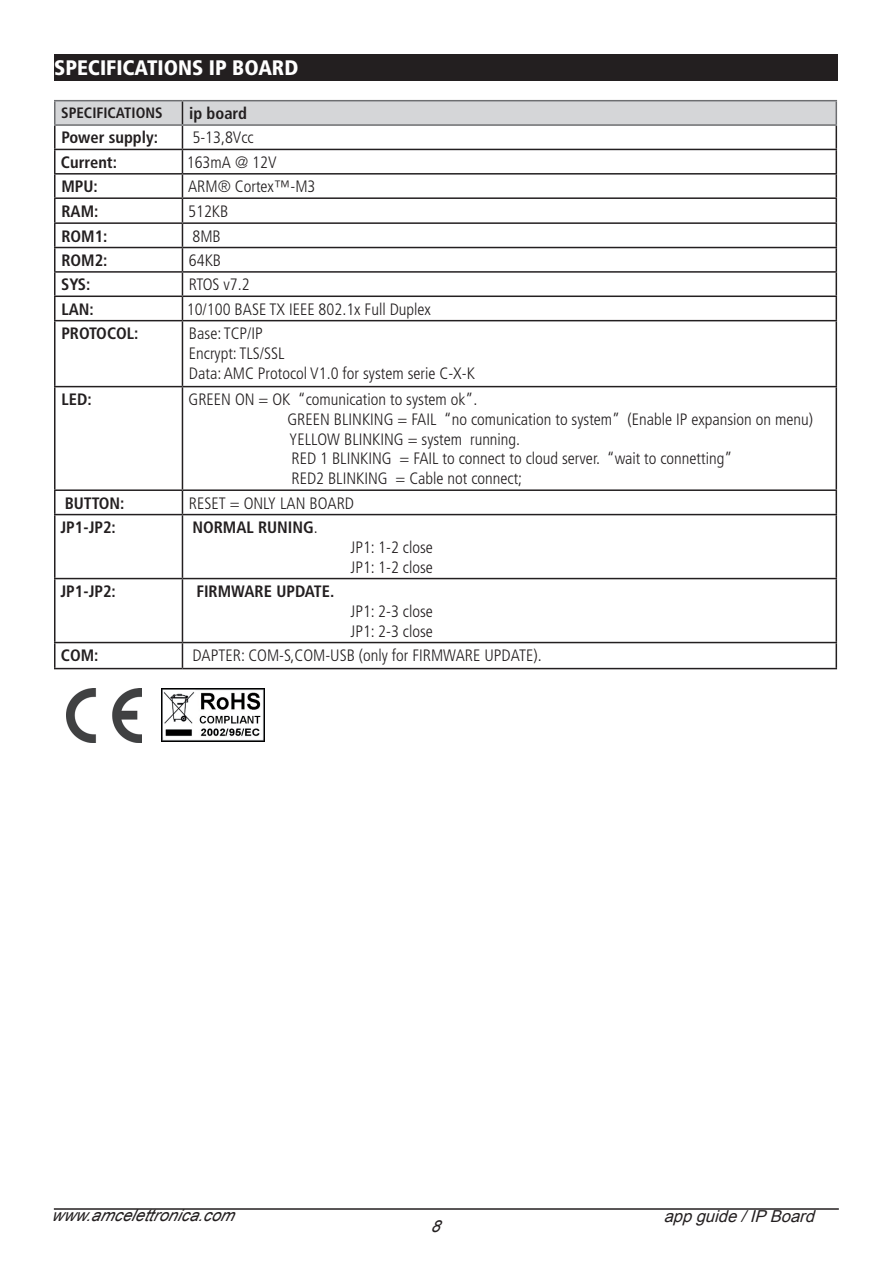
<style>
.page{position:relative;width:893px;height:1263px;background:#fff}
.page>*{position:absolute;margin:0;border:0;box-sizing:border-box;transform-origin:0 0}
.t1{font:900 condensed 21px "Frutiger LT Std";color:#fff}
.t2{font:300 condensed 16.5px/19.8px "Frutiger LT Std";color:#231f20}
.t3{font:700 condensed 16.5px "Frutiger LT Std";color:#231f20}
.t4{font:italic 16.5px "Arial";color:#231f20}
.t5{font:italic 16.5px "Arial";color:#231f20}
.t6{font:700 condensed 15px "Frutiger LT Std";color:#231f20}
.s1{font-weight:300}
</style>
<div class="page">
<hr style="left:54px;top:1208px;width:785px;height:2px;background:#231f20">
<div style="left:54px;top:54px;width:783px;height:26px;background:#231f20"></div>
<svg style="left:56px;top:321px;width:780px;height:347px"></svg>
<hr style="left:54px;top:126px;width:2px;height:23px;background:#231f20">
<hr style="left:54px;top:149px;width:128px;height:1px;background:#231f20">
<hr style="left:54px;top:150px;width:2px;height:23px;background:#231f20">
<hr style="left:54px;top:173px;width:128px;height:2px;background:#231f20">
<hr style="left:54px;top:175px;width:2px;height:22px;background:#231f20">
<hr style="left:54px;top:197px;width:128px;height:2px;background:#231f20">
<hr style="left:54px;top:199px;width:2px;height:23px;background:#231f20">
<hr style="left:54px;top:222px;width:128px;height:2px;background:#231f20">
<hr style="left:54px;top:224px;width:2px;height:23px;background:#231f20">
<hr style="left:54px;top:247px;width:128px;height:1px;background:#231f20">
<hr style="left:54px;top:248px;width:2px;height:23px;background:#231f20">
<hr style="left:54px;top:271px;width:128px;height:2px;background:#231f20">
<hr style="left:54px;top:273px;width:2px;height:22px;background:#231f20">
<hr style="left:54px;top:295px;width:128px;height:2px;background:#231f20">
<hr style="left:54px;top:297px;width:2px;height:23px;background:#231f20">
<hr style="left:54px;top:320px;width:128px;height:1px;background:#231f20">
<hr style="left:54px;top:321px;width:2px;height:65px;background:#231f20">
<hr style="left:182px;top:320px;width:655px;height:1px;background:#231f20">
<hr style="left:182px;top:321px;width:1px;height:65px;background:#231f20">
<hr style="left:836px;top:321px;width:1px;height:65px;background:#231f20">
<hr style="left:54px;top:386px;width:128px;height:1px;background:#231f20">
<hr style="left:54px;top:387px;width:2px;height:102px;background:#231f20">
<hr style="left:182px;top:386px;width:655px;height:1px;background:#231f20">
<hr style="left:182px;top:387px;width:1px;height:102px;background:#231f20">
<hr style="left:836px;top:387px;width:1px;height:102px;background:#231f20">
<hr style="left:54px;top:489px;width:128px;height:2px;background:#231f20">
<hr style="left:54px;top:491px;width:2px;height:23px;background:#231f20">
<hr style="left:182px;top:489px;width:655px;height:2px;background:#231f20">
<svg style="left:182px;top:491px;width:1px;height:23px"></svg>
<svg style="left:836px;top:491px;width:1px;height:23px"></svg>
<hr style="left:54px;top:514px;width:128px;height:1px;background:#231f20">
<hr style="left:54px;top:515px;width:2px;height:63px;background:#231f20">
<hr style="left:182px;top:514px;width:655px;height:1px;background:#231f20">
<hr style="left:182px;top:515px;width:1px;height:63px;background:#231f20">
<hr style="left:836px;top:515px;width:1px;height:63px;background:#231f20">
<hr style="left:54px;top:578px;width:128px;height:1px;background:#231f20">
<hr style="left:54px;top:579px;width:2px;height:63px;background:#231f20">
<hr style="left:182px;top:578px;width:655px;height:1px;background:#231f20">
<hr style="left:182px;top:579px;width:1px;height:63px;background:#231f20">
<hr style="left:836px;top:579px;width:1px;height:63px;background:#231f20">
<hr style="left:54px;top:642px;width:128px;height:1px;background:#231f20">
<hr style="left:54px;top:643px;width:2px;height:25px;background:#231f20">
<hr style="left:182px;top:642px;width:655px;height:1px;background:#231f20">
<svg style="left:182px;top:643px;width:1px;height:25px"></svg>
<svg style="left:836px;top:643px;width:1px;height:25px"></svg>
<hr style="left:54px;top:668px;width:128px;height:1px;background:#231f20">
<hr style="left:182px;top:668px;width:655px;height:1px;background:#231f20">
<hr style="left:54px;top:100px;width:128px;height:1px;background:#6d6e71">
<hr style="left:54px;top:101px;width:2px;height:23px;background:#6d6e71">
<hr style="left:182px;top:100px;width:655px;height:1px;background:#6d6e71">
<svg style="left:55px;top:101px;width:782px;height:219px"></svg>
<hr style="left:54px;top:124px;width:128px;height:2px;background:#6d6e71">
<hr style="left:182px;top:124px;width:655px;height:2px;background:#6d6e71">
<img style="left:66px;top:689px;width:75px;height:54px">
<img style="left:161px;top:689px;width:104px;height:53px">
<p class="t1" style="left:54px;top:55px;width:246px">SPECI FICATIONS IP BOARD</p>
<p class="t6" style="left:61px;top:104px;width:103px">SPECIFICATIONS</p>
<p class="t3" style="left:189px;top:104px;width:59px">ip board</p>
<p class="t3" style="left:61px;top:128px;width:98px">Power supply:</p>
<p class="t2" style="left:192px;top:128px;width:63px">5-13,8Vcc</p>
<p class="t3" style="left:61px;top:152px;width:58px">Current:</p>
<p class="t2" style="left:187px;top:152px;width:91px">163mA @ 12V</p>
<p class="t3" style="left:61px;top:177px;width:38px">MPU:</p>
<p class="t2" style="left:188px;top:177px;width:129px">ARM® Cortex™-M3</p>
<p class="t3" style="left:61px;top:201px;width:38px">RAM:</p>
<p class="t2" style="left:188px;top:201px;width:42px">512KB</p>
<p class="t3" style="left:61px;top:226px;width:48px">ROM1:</p>
<p class="t2" style="left:192px;top:226px;width:30px">8MB</p>
<p class="t3" style="left:61px;top:250px;width:48px">ROM2:</p>
<p class="t2" style="left:189px;top:250px;width:34px">64KB</p>
<p class="t3" style="left:61px;top:275px;width:31px">SYS:</p>
<p class="t2" style="left:189px;top:275px;width:62px">RTOS v7.2</p>
<p class="t3" style="left:61px;top:299px;width:34px">LAN:</p>
<p class="t2" style="left:187px;top:299px;width:246px">10/100 BASE TX IEEE 802.1x Full Duplex</p>
<p class="t3" style="left:61px;top:323px;width:79px">PROTOCOL:</p>
<p class="t2" style="left:189px;top:324px;width:287px">Base: TCP/IP<br>Encrypt: TLS/SSL<br>Data: AMC Protocol V1.0 for system serie C-X-K</p>
<p class="t3" style="left:61px;top:389px;width:32px">LED:</p>
<p class="t2" style="left:287px;top:390px;width:527px;text-indent:-99px">GREEN ON = OK “comunication to system ok”.<br>GREEN BLINKING = FAIL “no comunication to system” (Enable IP expansion on menu)<br>YELLOW BLINKING = system running.<br>RED 1 BLINKING = FAIL to connect to cloud server. “wait to connetting”<br>RED2 BLINKING = Cable not connect;</p>
<p class="t3" style="left:65px;top:493px;width:61px">BUTTON:</p>
<p class="t2" style="left:189px;top:493px;width:167px">RESET = ONLY LAN BOARD</p>
<p class="t3" style="left:61px;top:517px;width:57px">JP1-JP2:</p>
<p class="t3" style="left:192px;top:517px;width:127px">NORMAL RUNING<span class="s1">.</span></p>
<p class="t2" style="left:350px;top:537px;width:84px">JP1: 1-2 close<br>JP1: 1-2 close</p>
<p class="t3" style="left:61px;top:581px;width:57px">JP1-JP2:</p>
<p class="t3" style="left:196px;top:581px;width:140px">FIRMWARE UPDATE.</p>
<p class="t2" style="left:350px;top:601px;width:84px">JP1: 2-3 close<br>JP1: 2-3 close</p>
<p class="t3" style="left:61px;top:645px;width:39px">COM:</p>
<p class="t2" style="left:192px;top:645px;width:351px">DAPTER: COM-S,COM-USB (only for FIRMWARE UPDATE).</p>
<p class="t4" style="left:51px;top:1204px;width:190px">www.amcelettronica.com</p>
<p class="t5" style="left:664px;top:1205px;width:158px">appguide/IPBoard</p>
<p class="t4" style="left:430px;top:1215px;width:17px">8</p>
</div>
